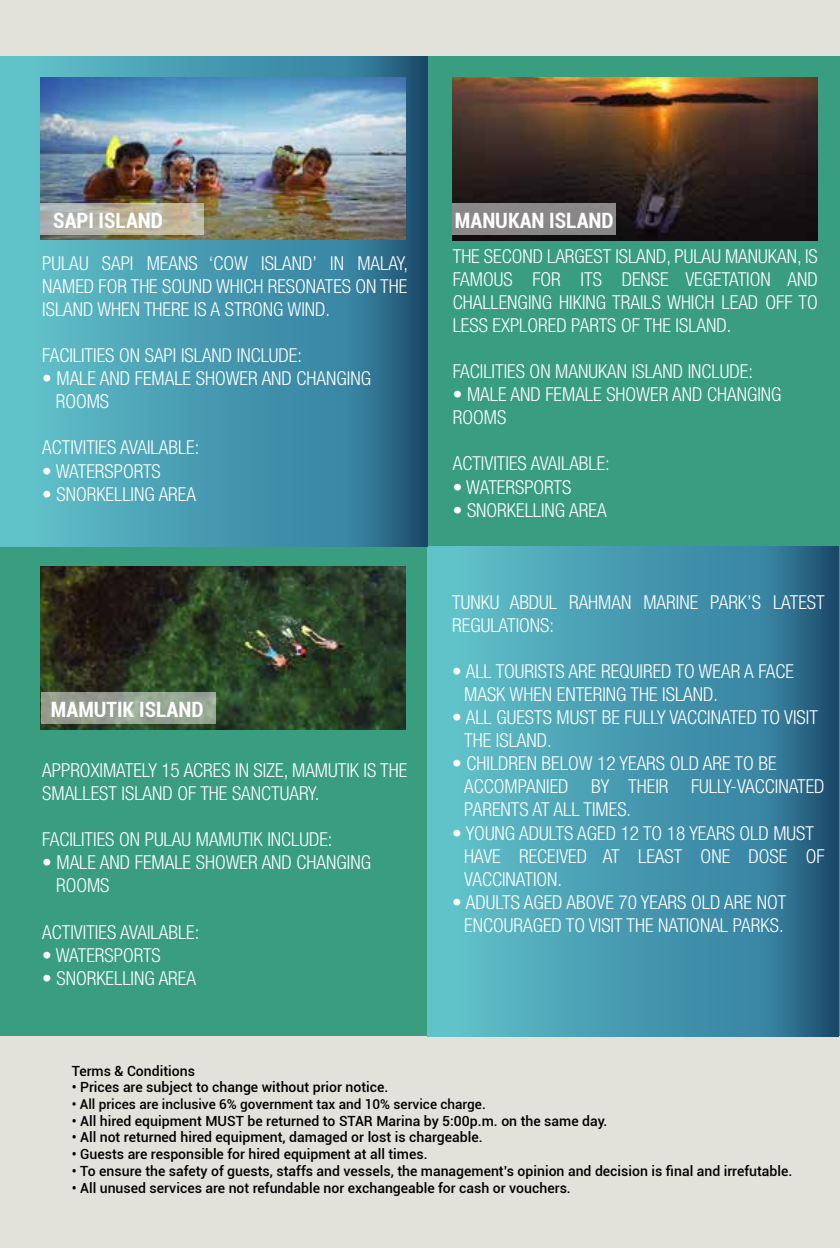
<style>
.page{position:relative;width:840px;height:1248px;background:#fff}
.page>*{position:absolute;margin:0;border:0;box-sizing:border-box;transform-origin:0 0}
.t1{font:700 condensed 21.2px "Roboto";color:#fff}
.t2{font:300 condensed 19.2px/23px "Helvetica Neue LT Std";color:#fff}
.t3{font:500 14px "Roboto";color:#000}
.t4{font:500 13.6px "Roboto";color:#000}
</style>
<div class="page">
<div style="left:0;top:0;width:839px;height:1247px;background:#e2e1da"></div>
<div style="left:0;top:546px;width:838px;height:490px;background:#399d80"></div>
<svg style="left:427px;top:546px;width:411px;height:490px;background:#4597ad"></svg>
<svg style="left:0;top:56px;width:427px;height:490px;background:#4697ad"></svg>
<div style="left:428px;top:56px;width:411px;height:490px;background:#399d80"></div>
<img style="left:452px;top:78px;width:364px;height:162px">
<div style="left:452px;top:203px;width:163px;height:32px;background:#898788"></div>
<img style="left:40px;top:77px;width:365px;height:163px">
<svg style="left:41px;top:203px;width:163px;height:31px;background:#b8b4a3"></svg>
<img style="left:40px;top:566px;width:365px;height:163px">
<svg style="left:41px;top:692px;width:174px;height:31px;background:#96a191"></svg>
<p class="t1" style="left:53px;top:205px;width:111px">SAPI ISLAND</p>
<p class="t2" style="left:42px;top:251px;width:367px;text-align:justify">PULAU SAPI MEANS ‘COW ISLAND’ IN MALAY, NAMED FOR THE SOUND WHICH RESONATES ON THE ISLAND WHEN THERE IS A STRONG WIND.</p>
<p class="t2" style="left:42px;top:343px;width:261px">FACILITIES ON SAPI ISLAND INCLUDE:</p>
<p class="t2" style="left:56px;top:367px;width:317px;text-indent:-13px">• MALE AND FEMALE SHOWER AND CHANGING<br>ROOMS</p>
<p class="t2" style="left:42px;top:436px;width:158px">ACTIVITIES AVAILABLE:</p>
<p class="t2" style="left:42px;top:459px;width:120px">• WATERSPORTS</p>
<p class="t2" style="left:42px;top:482px;width:155px">• SNORKELLING AREA</p>
<p class="t1" style="left:51px;top:694px;width:154px">MAMUTIK ISLAND</p>
<p class="t2" style="left:42px;top:758px;width:366px">APPROXIMATELY 15 ACRES IN SIZE, MAMUTIK IS THE<br>SMALLEST ISLAND OF THE SANCTUARY.</p>
<p class="t2" style="left:42px;top:827px;width:291px">FACILITIES ON PULAU MAMUTIK INCLUDE:</p>
<p class="t2" style="left:56px;top:850px;width:316px;text-indent:-14px">• MALE AND FEMALE SHOWER AND CHANGING<br>ROOMS</p>
<p class="t2" style="left:42px;top:919px;width:158px">ACTIVITIES AVAILABLE:</p>
<p class="t2" style="left:42px;top:943px;width:120px">• WATERSPORTS</p>
<p class="t2" style="left:42px;top:966px;width:155px">• SNORKELLING AREA</p>
<p class="t1" style="left:454px;top:206px;width:160px">MANUKAN ISLAND</p>
<p class="t2" style="left:452px;top:244px;width:366px;text-align:justify">THE SECOND LARGEST ISLAND, PULAU MANUKAN, IS FAMOUS FOR ITS DENSE VEGETATION AND CHALLENGING HIKING TRAILS WHICH LEAD OFF TO LESS EXPLORED PARTS OF THE ISLAND.</p>
<p class="t2" style="left:452px;top:359px;width:301px">FACILITIES ON MANUKAN ISLAND INCLUDE:</p>
<p class="t2" style="left:452px;top:383px;width:330px">• MALE AND FEMALE SHOWER AND CHANGING<br>ROOMS</p>
<p class="t2" style="left:452px;top:452px;width:158px">ACTIVITIES AVAILABLE:</p>
<p class="t2" style="left:452px;top:475px;width:120px">• WATERSPORTS</p>
<p class="t2" style="left:452px;top:498px;width:155px">• SNORKELLING AREA</p>
<p class="t2" style="left:452px;top:590px;width:374px">TUNKU ABDUL RAHMAN MARINE PARK’S LATEST<br>REGULATIONS:</p>
<p class="t2" style="left:464px;top:659px;width:331px;text-indent:-12px">• ALL TOURISTS ARE REQUIRED TO WEAR A FACE<br>MASK WHEN ENTERING THE ISLAND.</p>
<p class="t2" style="left:464px;top:705px;width:355px;text-indent:-12px">• ALL GUESTS MUST BE FULLY VACCINATED TO VISIT<br>THE ISLAND.</p>
<p class="t2" style="left:464px;top:751px;width:361px;text-indent:-12px">• CHILDREN BELOW 12 YEARS OLD ARE TO BE<br>ACCOMPANIED BY THEIR FULLY-VACCINATED<br>PARENTS AT ALL TIMES.</p>
<p class="t2" style="left:464px;top:821px;width:362px;text-indent:-12px">• YOUNG ADULTS AGED 12 TO 18 YEARS OLD MUST<br>HAVE RECEIVED AT LEAST ONE DOSE OF<br>VACCINATION.</p>
<p class="t2" style="left:452px;top:890px;width:335px;text-align:center">• ADULTS AGED ABOVE 70 YEARS OLD ARE NOT<br>ENCOURAGED TO VISIT THE NATIONAL PARKS.</p>
<p class="t3" style="left:72px;top:1060px;width:125px">Terms &amp; Conditions</p>
<p class="t3" style="left:72px;top:1077px;width:318px">• Prices are subject to change without prior notice.</p>
<p class="t4" style="left:72px;top:1094px;width:415px">• All prices are inclusive 6% government tax and 10% service charge.</p>
<p class="t3" style="left:72px;top:1110px;width:537px">• All hired equipment MUST be returned to STAR Marina by 5:00p.m. on the same day.</p>
<p class="t3" style="left:72px;top:1127px;width:412px">• All not returned hired equipment, damaged or lost is chargeable.</p>
<p class="t3" style="left:72px;top:1144px;width:357px">• Guests are responsible for hired equipment at all times.</p>
<p class="t3" style="left:72px;top:1160px;width:721px">• To ensure the safety of guests, staffs and vessels, the management’s opinion and decision is final and irrefutable.</p>
<p class="t3" style="left:72px;top:1177px;width:500px">• All unused services are not refundable nor exchangeable for cash or vouchers.</p>
</div>
